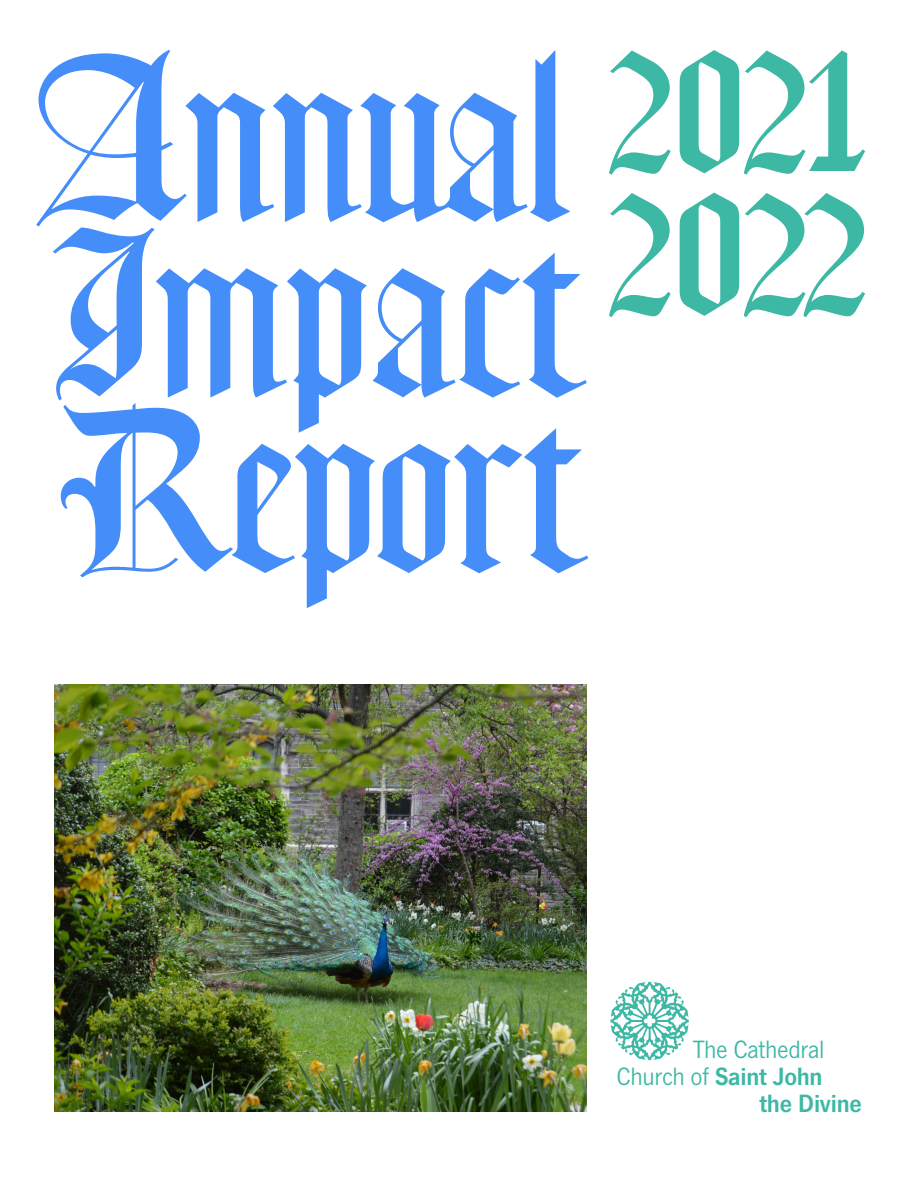
<style>
.page{position:relative;width:918px;height:1188px;background:#fff}
.page>*{position:absolute;margin:0;border:0;box-sizing:border-box;transform-origin:0 0}
.body{font:226.5px "Divine";letter-spacing:-.005em;color:#458df8}
.body-2{font:216px "Divine";letter-spacing:-.03em;color:#3db8a4}
.body-3{font:700 25.5px "News Gothic LT Std";letter-spacing:-.01em;color:#3db8a4}
.body-4{font:25.5px "News Gothic LT Std";letter-spacing:-.01em;color:#3db8a4}
.s1{font-weight:400}
</style>
<div class="page">
<img style="left:54px;top:684px;width:532px;height:428px">
<svg style="left:611px;top:982px;width:78px;height:78px"></svg>
<p class="body" style="left:36px;top:11px;width:534px">Annual</p>
<p class="body" style="left:52px;top:187px;width:529px">Impact</p>
<p class="body" style="left:58px;top:362px;width:524px">Report</p>
<p class="body-2" style="left:609px;top:-28px;width:255px">2021</p>
<p class="body-2" style="left:609px;top:115px;width:262px">2022</p>
<p class="body-4" style="left:693px;top:1035px;width:133px">The Cathedral</p>
<p class="body-3" style="left:617px;top:1062px;width:207px"><span class="s1">Church of</span> Saint John</p>
<p class="body-3" style="left:759px;top:1089px;width:104px">the Divine</p>
</div>
